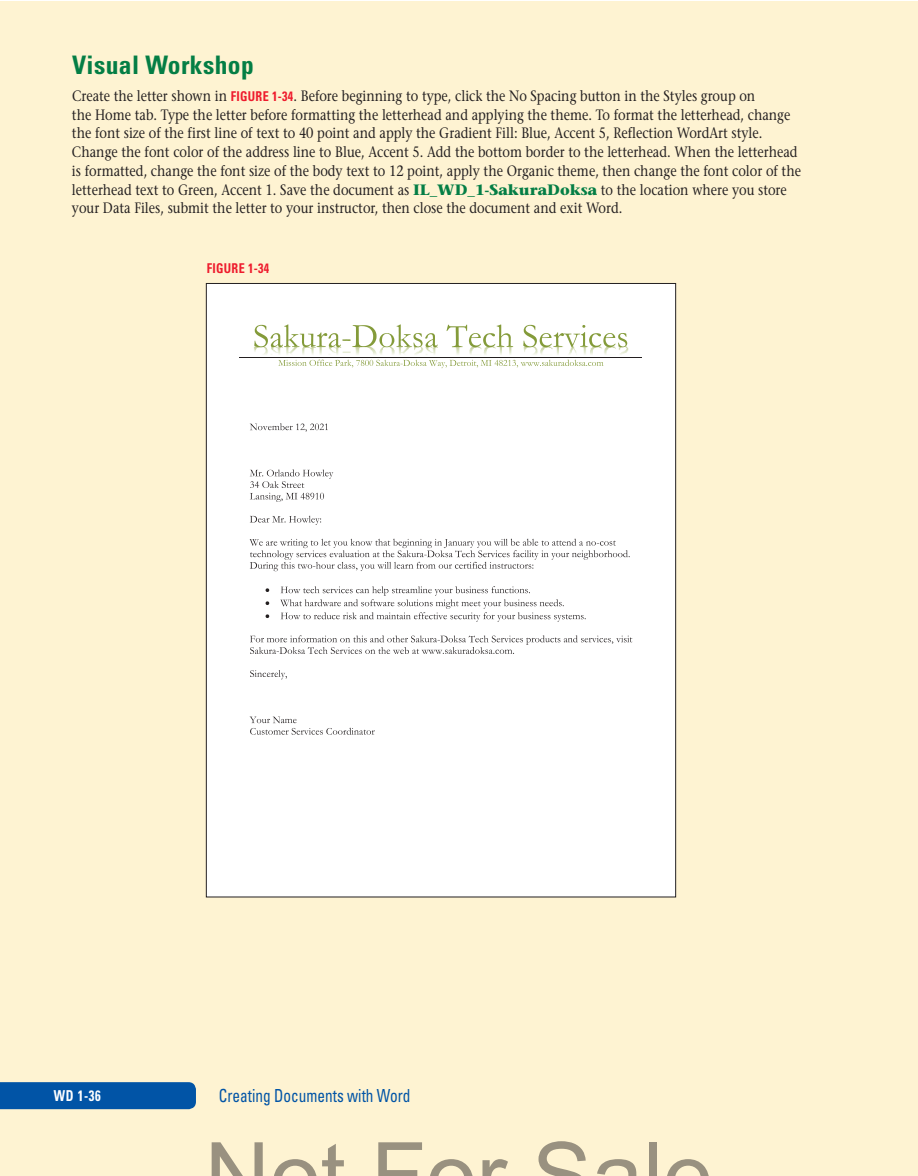
<style>
.page{position:relative;width:918px;height:1176px;background:#fff}
.page>*{position:absolute;margin:0;border:0;box-sizing:border-box;transform-origin:0 0}
.t1{font:90.6px "Arial";color:rgb(35 31 32/.46)}
.t2{font:700 condensed 25.5px "Univers LT Std";letter-spacing:.015em;color:#047e45}
.t3{font:condensed 18px "Univers LT Std";color:#0154a6;scale:.85 1}
.t4{font:500 15px/18.8px "Stone Serif Std";color:#231f20;scale:.85 1}
.t5{font:700 condensed 15px "Univers LT Std";color:#fff;scale:.85 1}
.t6{font:700 condensed 13.5px "Univers LT Std";letter-spacing:.025em;color:#ee1b2d;scale:.9 1}
.s1{font-family:"Univers LT Std";font-weight:700;font-stretch:condensed;font-size:13.5px;color:#ee1b2d}
.s2{font-weight:700;color:#047e45}
</style>
<div class="page">
<div style="left:0;top:1px;width:918px;height:1174px;background:#fef3d2"></div>
<div style="left:0;top:1082px;width:196px;height:26px;background:#0154a6"></div>
<div style="left:206px;top:283px;width:470px;height:613px;background:#fff"></div>
<img style="left:254px;top:347px;width:375px;height:22px">
<svg style="left:254px;top:324px;width:184px;height:23px"></svg>
<svg style="left:447px;top:324px;width:180px;height:23px"></svg>
<hr style="left:240px;top:357px;width:402px;height:1px;background:#231f20">
<svg style="left:278px;top:359px;width:326px;height:9px"></svg>
<svg style="left:250px;top:423px;width:78px;height:9px"></svg>
<svg style="left:250px;top:469px;width:83px;height:33px"></svg>
<svg style="left:250px;top:515px;width:71px;height:9px"></svg>
<svg style="left:250px;top:538px;width:380px;height:33px"></svg>
<svg style="left:266px;top:588px;width:3px;height:4px"></svg>
<svg style="left:266px;top:601px;width:3px;height:4px"></svg>
<svg style="left:266px;top:614px;width:3px;height:4px"></svg>
<svg style="left:280px;top:586px;width:306px;height:35px"></svg>
<svg style="left:250px;top:635px;width:382px;height:18px"></svg>
<svg style="left:250px;top:670px;width:37px;height:9px"></svg>
<svg style="left:250px;top:716px;width:125px;height:18px"></svg>
<h2 class="t2" style="left:72px;top:49px;width:183px">Visual Workshop</h2>
<p class="t4" style="left:72px;top:86px;width:859px">Create the letter shown in <span class="s1">FIGURE 1-34</span>. Before beginning to type, click the No Spacing button in the Styles group on<br>the Home tab. Type the letter before formatting the letterhead and applying the theme. To format the letterhead, change the font size of the first line of text to 40 point and apply the Gradient Fill: Blue, Accent 5, Reflection WordArt style.<br>Change the font color of the address line to Blue, Accent 5. Add the bottom border to the letterhead. When the letterhead is formatted, change the font size of the body text to 12 point, apply the Organic theme, then change the font color of the letterhead text to Green, Accent 1. Save the document as <span class="s2">IL_WD_1-SakuraDoksa</span> to the location where you store your Data Files, submit the letter to your instructor, then close the document and exit Word.</p>
<p class="t6" style="left:207px;top:260px;width:71px">FIGURE 1-34</p>
<p class="t5" style="left:54px;top:1085px;width:57px">WD 1-36</p>
<p class="t3" style="left:219px;top:1083px;width:227px">Creating Documents with Word</p>
<h1 class="t1" style="left:205px;top:1112px;width:460px">NtF Sl</h1>
</div>
